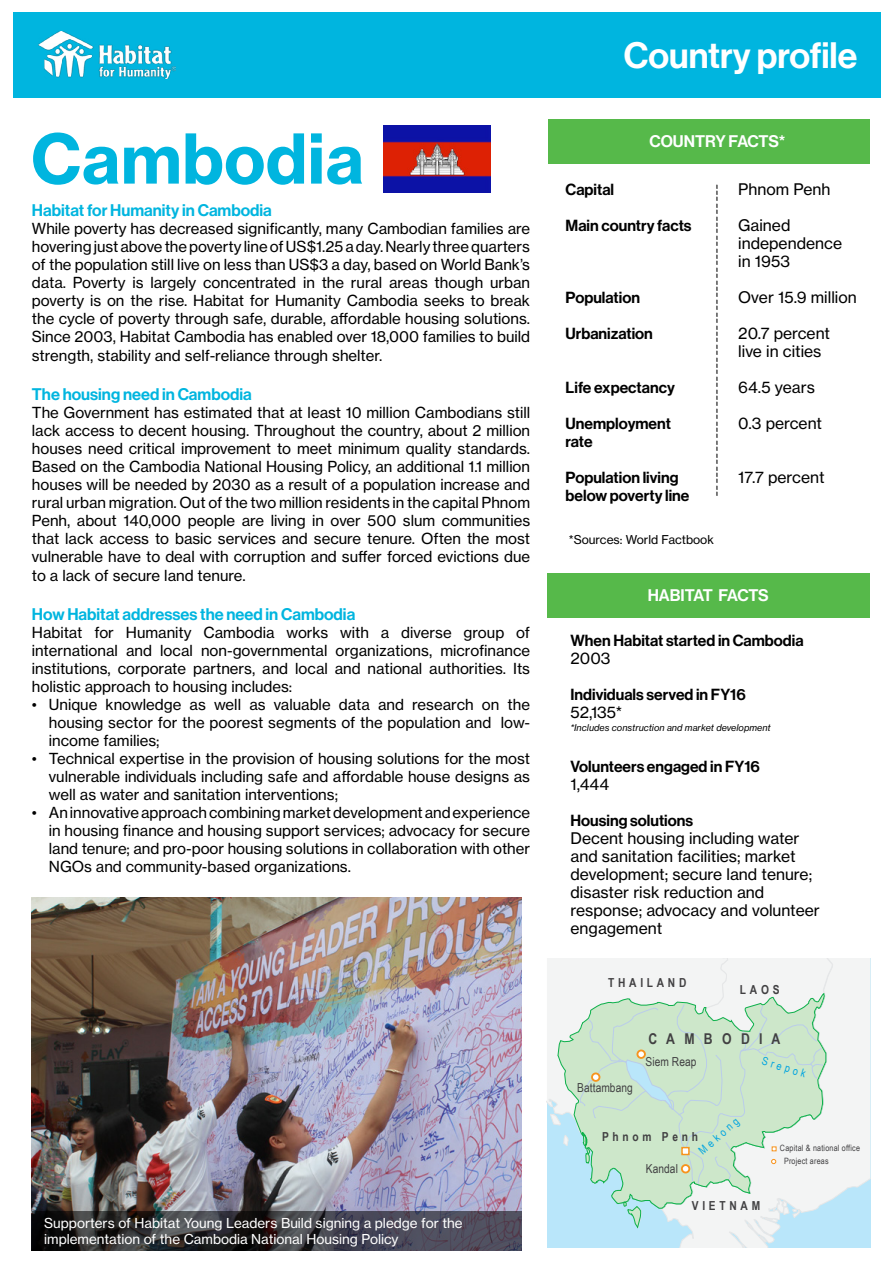
<style>
.page{position:relative;width:893px;height:1263px;background:#fff}
.page>*{position:absolute;margin:0;border:0;box-sizing:border-box;transform-origin:0 0}
.t1{font:67.5px "N Haas Grotesk TX Pro 75 Bd";color:#00b5df}
.t2{font:36px "N Haas Grotesk DS Pro 65 Md";color:#fff}
.t3{font:18px "Minion Pro";color:#000}
.t4{font:16.5px "N Haas Grotesk DS Pro 65 Md";color:#00b5df}
.t5{font:16.5px "N Haas Grotesk DS Pro 65 Md";letter-spacing:-.01em;color:#fff}
.t6{font:15.75px/18px "N Haas Grotesk TX Pro 55 Rg";color:#000}
.t7{font:15.75px/18px "N Haas Grotesk DS Pro 65 Md";color:#000}
.t8{font:15px/18.1px "N Haas Grotesk TX Pro 55 Rg";color:#000;text-align:justify}
.t9{font:700 14.85px "Arial Narrow";letter-spacing:.63em;color:#414042}
.t10{font:13.5px/16.2px "N Haas Grotesk TX Pro 55 Rg";color:#fff}
.t11{font:700 12.45px "Arial Narrow";letter-spacing:.3em;color:#414042}
.t12{font:12.45px "Arial Narrow";letter-spacing:.005em;color:#414042}
.t13{font:12px "N Haas Grotesk TX Pro 55 Rg";color:#000}
.t14{font:11.25px "Arial Narrow";color:#00a4e0}
.t15{font:11.1px "Arial Narrow";color:#00a4e0}
.t16{font:9.15px "N Haas Grotesk TX Pro 56 It";color:#000}
.t17{font:8.7px "Arial Narrow";letter-spacing:.025em;color:#414042}
</style>
<div class="page">
<div style="left:13px;top:13px;width:867px;height:85px;background:#00b5df"></div>
<div style="left:548px;top:119px;width:321px;height:45px;background:#54b948"></div>
<img style="left:38px;top:32px;width:138px;height:47px">
<div style="left:547px;top:573px;width:322px;height:45px;background:#54b948"></div>
<div style="left:547px;top:959px;width:323px;height:289px;background:#b9e6fa"></div>
<svg style="left:661px;top:959px;width:209px;height:289px"></svg>
<svg style="left:741px;top:1209px;width:60px;height:39px"></svg>
<svg style="left:611px;top:1184px;width:216px;height:25px;background:#dcece3"></svg>
<svg style="left:623px;top:1201px;width:19px;height:28px"></svg>
<svg style="left:547px;top:959px;width:286px;height:225px;background:#d5e9d9"></svg>
<img style="left:384px;top:126px;width:106px;height:67px">
<img style="left:32px;top:898px;width:490px;height:352px">
<svg style="left:33px;top:1211px;width:489px;height:39px;background:#38373e"></svg>
<h1 class="t1" style="left:31px;top:116px;width:335px">Cambodia</h1>
<p class="t4" style="left:32px;top:201px;width:241px">Habitat for Humanity in Cambodia</p>
<p class="t8" style="left:32px;top:220px;width:500px">While poverty has decreased significantly, many Cambodian families are hovering just above the poverty line of US$1.25 a day. Nearly three quarters of the population still live on less than US$3 a day, based on World Bank’s data. Poverty is largely concentrated in the rural areas though urban poverty is on the rise. Habitat for Humanity Cambodia seeks to break the cycle of poverty through safe, durable, affordable housing solutions.<br>Since 2003, Habitat Cambodia has enabled over 18,000 families to build strength, stability and self-reliance through shelter.</p>
<p class="t4" style="left:32px;top:385px;width:221px">The housing need in Cambodia</p>
<p class="t8" style="left:32px;top:403px;width:500px">The Government has estimated that at least 10 million Cambodians still lack access to decent housing. Throughout the country, about 2 million houses need critical improvement to meet minimum quality standards.<br>Based on the Cambodia National Housing Policy, an additional 1.1 million houses will be needed by 2030 as a result of a population increase and rural urban migration. Out of the two million residents in the capital Phnom Penh, about 140,000 people are living in over 500 slum communities that lack access to basic services and secure tenure. Often the most vulnerable have to deal with corruption and suffer forced evictions due to a lack of secure land tenure.</p>
<p class="t4" style="left:32px;top:604px;width:325px">How Habitat addresses the need in Cambodia</p>
<p class="t8" style="left:32px;top:623px;width:500px">Habitat for Humanity Cambodia works with a diverse group of international and local non-governmental organizations, microfinance institutions, corporate partners, and local and national authorities. Its holistic approach to housing includes:</p>
<p class="t8" style="left:49px;top:695px;width:483px;text-indent:-17px">• Unique knowledge as well as valuable data and research on the housing sector for the poorest segments of the population and low&shy;income families;</p>
<p class="t8" style="left:49px;top:749px;width:483px;text-indent:-17px">• Technical expertise in the provision of housing solutions for the most vulnerable individuals including safe and affordable house designs as well as water and sanitation interventions;</p>
<p class="t8" style="left:49px;top:803px;width:483px;text-indent:-17px">• An innovative approach combining market development and experience in housing finance and housing support services; advocacy for secure land tenure; and pro-poor housing solutions in collaboration with other NGOs and community-based organizations.</p>
<p class="t10" style="left:44px;top:1215px;width:420px">Supporters of Habitat Young Leaders Build signing a pledge for the implementation of the Cambodia National Housing Policy</p>
<h2 class="t2" style="left:624px;top:35px;width:235px">Country profile</h2>
<p class="t5" style="left:649px;top:132px;width:138px">COUNTRY FACTS*</p>
<p class="t7" style="left:566px;top:181px;width:50px">Capital</p>
<p class="t7" style="left:566px;top:217px;width:128px">Main country facts</p>
<p class="t7" style="left:566px;top:289px;width:76px">Population</p>
<p class="t7" style="left:566px;top:325px;width:89px">Urbanization</p>
<p class="t7" style="left:566px;top:379px;width:111px">Life expectancy</p>
<p class="t7" style="left:566px;top:415px;width:107px">Unemployment rate</p>
<p class="t7" style="left:566px;top:469px;width:125px">Population living below poverty line</p>
<p class="t3" style="left:703px;top:497px;width:315px;rotate:-90deg">-------------------------------------------------</p>
<p class="t13" style="left:569px;top:533px;width:147px">*Sources: World Factbook</p>
<p class="t6" style="left:738px;top:180px;width:94px">Phnom Penh</p>
<p class="t6" style="left:738px;top:216px;width:105px">Gained independence in 1953</p>
<p class="t6" style="left:738px;top:288px;width:120px">Over 15.9 million</p>
<p class="t6" style="left:738px;top:324px;width:93px">20.7 percent live in cities</p>
<p class="t6" style="left:738px;top:378px;width:78px">64.5 years</p>
<p class="t6" style="left:738px;top:414px;width:85px">0.3 percent</p>
<p class="t6" style="left:738px;top:468px;width:88px">17.7 percent</p>
<p class="t5" style="left:648px;top:586px;width:123px">HABITAT FACTS</p>
<p class="t7" style="left:571px;top:632px;width:235px">When Habitat started in Cambodia</p>
<p class="t6" style="left:571px;top:649px;width:42px">2003</p>
<p class="t7" style="left:571px;top:686px;width:177px">Individuals served in FY16</p>
<p class="t6" style="left:571px;top:703px;width:53px">52,135*</p>
<p class="t16" style="left:571px;top:722px;width:202px">*Includes construction and market development</p>
<p class="t7" style="left:571px;top:758px;width:191px">Volunteers engaged in FY16</p>
<p class="t6" style="left:571px;top:775px;width:40px">1,444</p>
<p class="t7" style="left:571px;top:812px;width:124px">Housing solutions</p>
<p class="t6" style="left:571px;top:829px;width:251px">Decent housing including water and sanitation facilities; market development; secure land tenure; disaster risk reduction and response; advocacy and volunteer engagement</p>
<p class="t11" style="left:608px;top:973px;width:80px">THAILAND</p>
<p class="t11" style="left:740px;top:980px;width:41px">LAOS</p>
<p class="t9" style="left:648px;top:1028px;width:134px">CAMBODIA</p>
<p class="t12" style="left:577px;top:1078px;width:57px">Battambang</p>
<p class="t12" style="left:646px;top:1053px;width:52px">Siem Reap</p>
<p class="t14" style="left:695px;top:1145px;width:51px;rotate:-41deg">Mekong</p>
<p class="t11" style="left:602px;top:1127px;width:97px">Phnom Penh</p>
<p class="t12" style="left:646px;top:1160px;width:34px">Kandal</p>
<p class="t15" style="left:765px;top:1053px;width:47px;rotate:17deg">Srepok</p>
<p class="t17" style="left:780px;top:1142px;width:81px">Capital &amp; national office</p>
<p class="t17" style="left:784px;top:1154px;width:46px">Project areas</p>
<p class="t11" style="left:692px;top:1196px;width:70px">VIETNAM</p>
</div>
